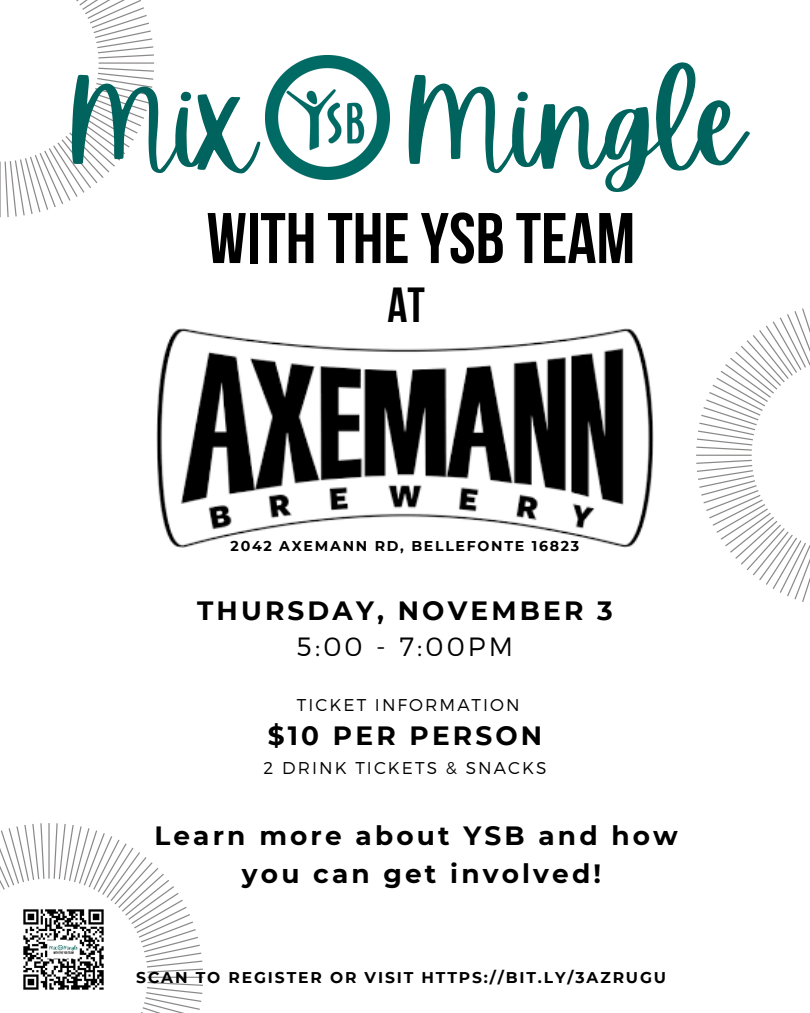
<style>
.page{position:relative;width:810px;height:1013px;background:#fff}
.page>*{position:absolute;margin:0;border:0;box-sizing:border-box;transform-origin:0 0}
.t1{font:118.4px "Apricots";letter-spacing:-.005em;color:#00635d}
.t2{font:700 71.4px "Bebas Neue";color:#000}
.t3{font:700 49.1px "Bebas Neue";color:#000}
.t4{font:700 26.4px/37.5px "Montserrat";letter-spacing:.12em;color:#000;text-align:center}
.t5{font:300 26.4px "Montserrat";letter-spacing:.12em;color:#000}
.t6{font:300 17.1px "Montserrat";letter-spacing:.12em;color:#000}
.t7{font:700 15.5px "Montserrat";letter-spacing:.12em;color:#000}
.t8{font:700 14.2px "Montserrat";letter-spacing:.12em;color:#000}
</style>
<div class="page">
<svg style="left:0;top:0;width:154px;height:217px"></svg>
<img style="left:266px;top:56px;width:123px;height:124px">
<img style="left:156px;top:328px;width:498px;height:219px">
<svg style="left:696px;top:306px;width:114px;height:298px"></svg>
<svg style="left:0;top:823px;width:203px;height:189px"></svg>
<img style="left:19px;top:905px;width:89px;height:88px">
<h1 class="t1" style="left:66px;top:57px;width:680px">Mix Mingle</h1>
<h2 class="t2" style="left:207px;top:209px;width:430px">WITH THE YSB TEAM</h2>
<h3 class="t3" style="left:387px;top:285px;width:39px">AT</h3>
<p class="t8" style="left:231px;top:537px;width:350px">2042 AXEMANN RD, BELLEFONTE 16823</p>
<p class="t4" style="left:197px;top:591px;width:417px">THURSDAY, NOVEMBER 3</p>
<p class="t5" style="left:297px;top:629px;width:218px">5:00 - 7:00PM</p>
<p class="t6" style="left:297px;top:694px;width:224px">TICKET INFORMATION</p>
<p class="t4" style="left:268px;top:716px;width:276px">$10 PER PERSON</p>
<p class="t6" style="left:263px;top:756px;width:285px">2 DRINK TICKETS &amp; SNACKS</p>
<p class="t4" style="left:154px;top:817px;width:525px">Learn more about YSB and how you can get involved!</p>
<p class="t7" style="left:136px;top:968px;width:531px">SCAN TO REGISTER OR VISIT HTTPS://BIT.LY/3AZRUGU</p>
</div>
